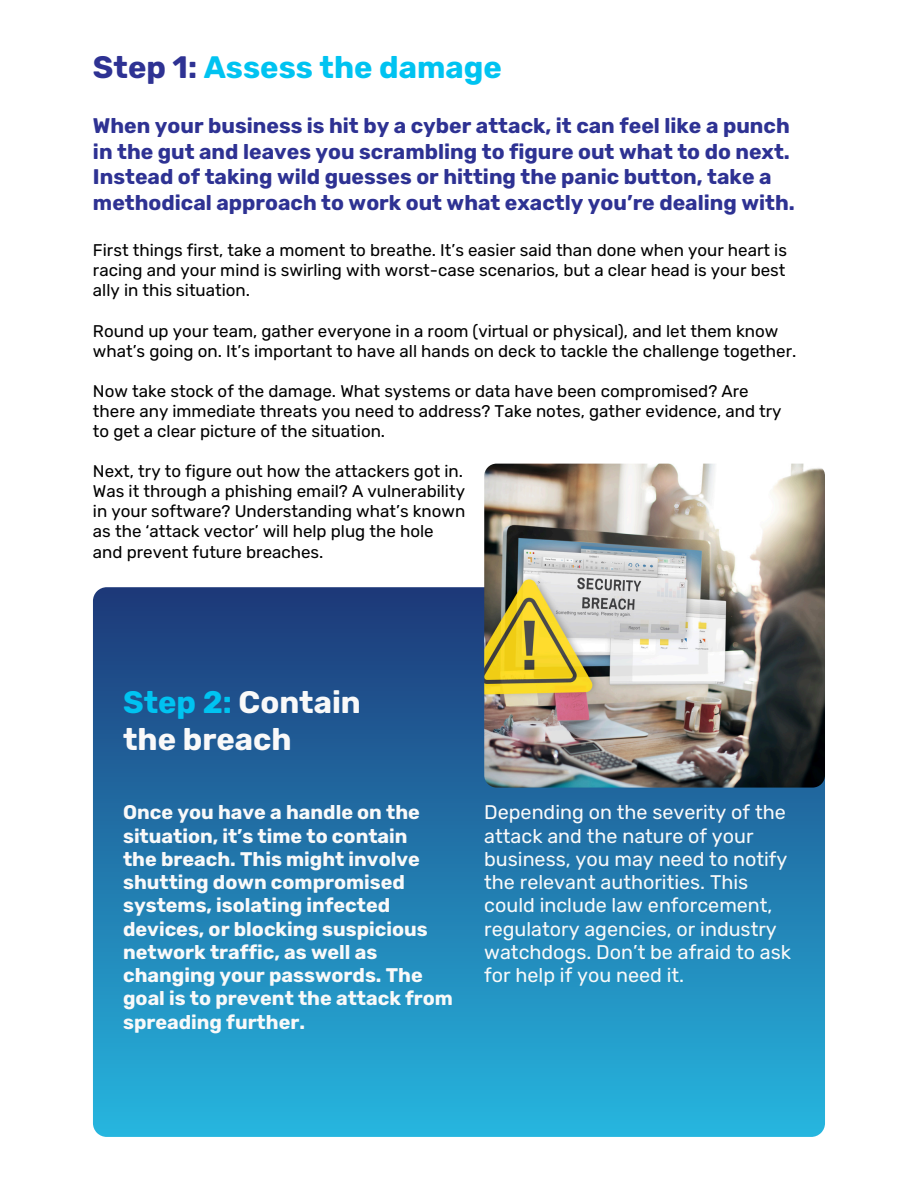
<style>
.page{position:relative;width:918px;height:1188px;background:#fff}
.page>*{position:absolute;margin:0;border:0;box-sizing:border-box;transform-origin:0 0}
.t1{font:700 31.05px/37px "Rubik";color:#f9f9f9}
.t2{font:700 31.05px "Rubik";color:#00c3f1}
.t3{font:700 21.15px/25.3px "Rubik";color:#2e3293}
.t4{font:700 19.8px/23.2px "Rubik";color:#f9f9f9}
.t5{font:19.8px/23.2px "Rubik";color:#f9f9f9}
.t6{font:16.95px/20.1px "Rubik";color:#000}
.s1{color:#2e3293}
.s2{color:#00c3f1}
</style>
<div class="page">
<svg style="left:93px;top:587px;width:732px;height:550px;background:#227fb2"></svg>
<img style="left:484px;top:464px;width:341px;height:324px;border-radius:12px">
<h2 class="t2" style="left:93px;top:49px;width:410px"><span class="s1">Step 1:</span> Assess the damage</h2>
<p class="t3" style="left:93px;top:114px;width:703px">When your business is hit by a cyber attack, it can feel like a punch in the gut and leaves you scrambling to figure out what to do next.<br>Instead of taking wild guesses or hitting the panic button, take a methodical approach to work out what exactly you’re dealing with.</p>
<p class="t6" style="left:93px;top:240px;width:696px">First things first, take a moment to breathe. It’s easier said than done when your heart is</p>
<p class="t6" style="left:93px;top:260px;width:694px">racing and your mind is swirling with worst-case scenarios, but a clear head is your best</p>
<p class="t6" style="left:93px;top:280px;width:159px">ally in this situation.</p>
<p class="t6" style="left:93px;top:321px;width:705px">Round up your team, gather everyone in a room (virtual or physical), and let them know what’s going on. It’s important to have all hands on deck to tackle the challenge together.</p>
<p class="t6" style="left:93px;top:381px;width:657px">Now take stock of the damage. What systems or data have been compromised? Are</p>
<p class="t6" style="left:93px;top:401px;width:690px">there any immediate threats you need to address? Take notes, gather evidence, and try</p>
<p class="t6" style="left:93px;top:421px;width:294px">to get a clear picture of the situation.</p>
<p class="t6" style="left:93px;top:461px;width:372px">Next, try to figure out how the attackers got in.</p>
<p class="t6" style="left:93px;top:481px;width:374px">Was it through a phishing email? A vulnerability</p>
<p class="t6" style="left:93px;top:502px;width:374px">in your software? Understanding what’s known</p>
<p class="t6" style="left:93px;top:522px;width:342px">as the ‘attack vector’ will help plug the hole</p>
<p class="t6" style="left:93px;top:542px;width:232px">and prevent future breaches.</p>
<h1 class="t1" style="left:123px;top:684px;width:239px"><span class="s2">Step 2:</span> Contain the breach</h1>
<h2 class="t4" style="left:123px;top:801px;width:331px">Once you have a handle on the situation, it’s time to contain<br>the breach. This might involve shutting down compromised systems, isolating infected devices, or blocking suspicious network traffic, as well as changing your passwords. The goal is to prevent the attack from spreading further.</h2>
<h3 class="t5" style="left:484px;top:801px;width:308px">Depending on the severity of the attack and the nature of your business, you may need to notify the relevant authorities. This could include law enforcement, regulatory agencies, or industry watchdogs. Don’t be afraid to ask for help if you need it.</h3>
</div>
